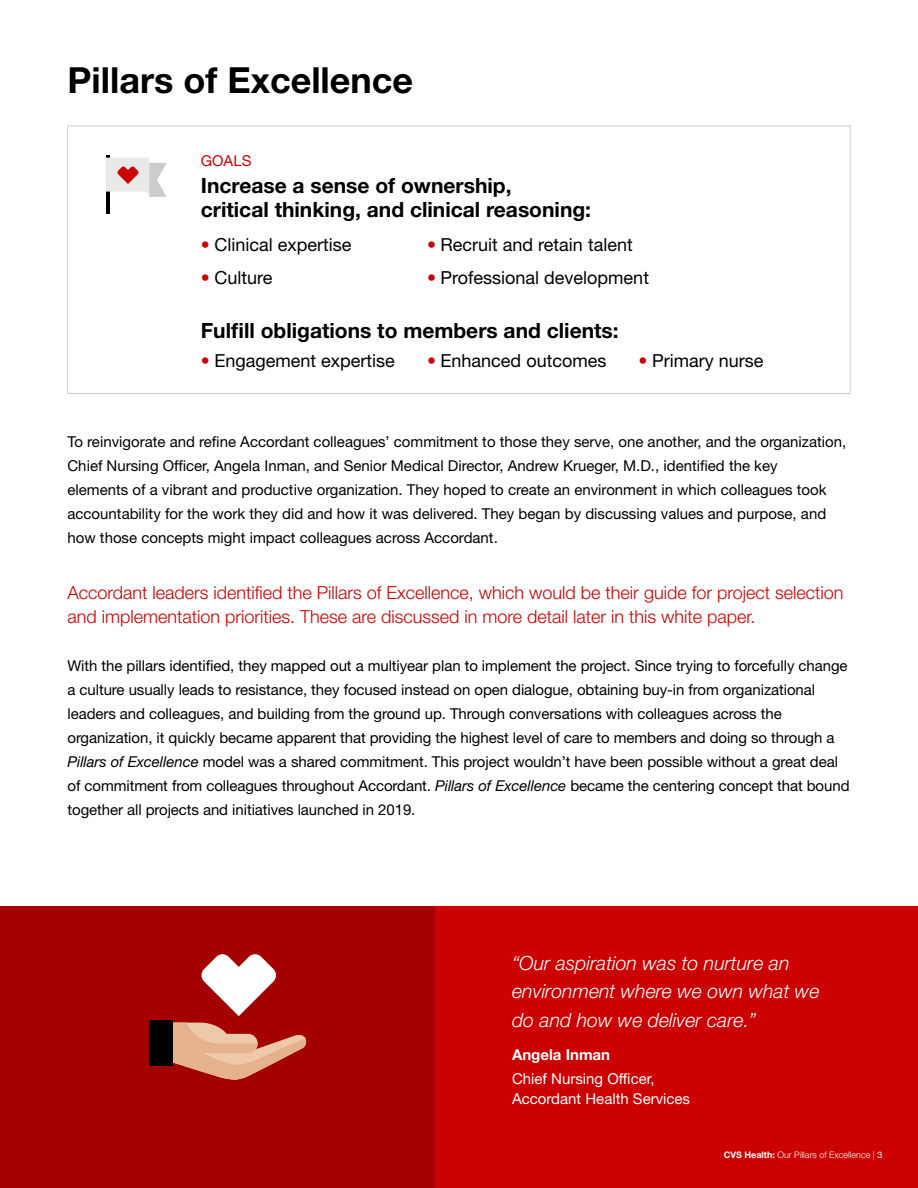
<style>
.page{position:relative;width:918px;height:1188px;background:#fff}
.page>*{position:absolute;margin:0;border:0;box-sizing:border-box;transform-origin:0 0}
.t1{font:700 36px "Helvetica Neue LT Std";color:#000}
.t2{font:700 21px/24px "Helvetica Neue LT Std";color:#000}
.t3{font:italic 300 19.5px/28.5px "Helvetica Neue LT Std";color:#fff}
.t4{font:300 18px/24px "Helvetica Neue LT Std";color:#c00}
.t5{font:18px "Helvetica Neue LT Std";color:#000}
.t6{font:15px/24px "Helvetica Neue LT Std";letter-spacing:-.005em;color:#000}
.t7{font:15px/19.5px "Helvetica Neue LT Std";color:#fff}
.t8{font:700 15px "Helvetica Neue LT Std";color:#fff}
.t9{font:15px "Helvetica Neue LT Std";color:#c00}
.t10{font:300 9px "Helvetica Neue LT Std";color:#fff}
.s1{font-weight:700;color:#c00}
.s2{font-style:italic}
.s3{font-weight:700}
.s4{font-weight:400}
</style>
<div class="page">
<div style="left:434px;top:906px;width:484px;height:282px;background:#c00"></div>
<div style="left:0;top:906px;width:434px;height:282px;background:#a50000"></div>
<svg style="left:201px;top:954px;width:75px;height:62px"></svg>
<svg style="left:173px;top:1023px;width:133px;height:57px"></svg>
<div style="left:150px;top:1020px;width:23px;height:45px;background:#000"></div>
<hr style="left:107px;top:155px;width:3px;height:59px;background:#000">
<svg style="left:106px;top:158px;width:61px;height:39px"></svg>
<h1 class="t1" style="left:68px;top:58px;width:347px">Pillars of Excellence</h1>
<p class="t9" style="left:201px;top:152px;width:52px">GOALS</p>
<h2 class="t2" style="left:201px;top:173px;width:392px">Increase a sense of ownership,<br>critical thinking, and clinical reasoning:</h2>
<p class="t5" style="left:201px;top:234px;width:152px"><span class="s1">•</span> Clinical expertise</p>
<p class="t5" style="left:201px;top:267px;width:73px"><span class="s1">•</span> Culture</p>
<p class="t5" style="left:427px;top:234px;width:207px"><span class="s1">•</span> Recruit and retain talent</p>
<p class="t5" style="left:427px;top:267px;width:223px"><span class="s1">•</span> Professional development</p>
<h2 class="t2" style="left:201px;top:319px;width:419px">Fulfill obligations to members and clients:</h2>
<p class="t5" style="left:201px;top:350px;width:195px"><span class="s1">•</span> Engagement expertise</p>
<p class="t5" style="left:427px;top:350px;width:181px"><span class="s1">•</span> Enhanced outcomes</p>
<p class="t5" style="left:639px;top:350px;width:126px"><span class="s1">•</span> Primary nurse</p>
<p class="t6" style="left:68px;top:429px;width:780px">To reinvigorate and refine Accordant colleagues’ commitment to those they serve, one another, and the organization, Chief Nursing Officer, Angela Inman, and Senior Medical Director, Andrew Krueger, M.D., identified the key<br>elements of a vibrant and productive organization. They hoped to create an environment in which colleagues took accountability for the work they did and how it was delivered. They began by discussing values and purpose, and how those concepts might impact colleagues across Accordant.</p>
<p class="t4" style="left:68px;top:581px;width:777px">Accordant leaders identified the Pillars of Excellence, which would be their guide for project selection and implementation priorities. These are discussed in more detail later in this white paper.</p>
<p class="t6" style="left:68px;top:654px;width:784px">With the pillars identified, they mapped out a multiyear plan to implement the project. Since trying to forcefully change a culture usually leads to resistance, they focused instead on open dialogue, obtaining buy-in from organizational leaders and colleagues, and building from the ground up. Through conversations with colleagues across the organization, it quickly became apparent that providing the highest level of care to members and doing so through a <span class="s2">Pillars of Excellence</span> model was a shared commitment. This project wouldn’t have been possible without a great deal of commitment from colleagues throughout Accordant. <span class="s2">Pillars of Excellence</span> became the centering concept that bound together all projects and initiatives launched in 2019.</p>
<h3 class="t3" style="left:512px;top:948px;width:309px">“Our aspiration was to nurture an environment where we own what we do and how we deliver care.”</h3>
<p class="t8" style="left:512px;top:1046px;width:100px">Angela Inman</p>
<p class="t7" style="left:512px;top:1069px;width:180px">Chief Nursing Officer,<br>Accordant Health Services</p>
<p class="t10" style="left:724px;top:1149px;width:160px"><span class="s3">CVS Health:</span> Our Pillars of Excellence | <span class="s4">3</span></p>
</div>
